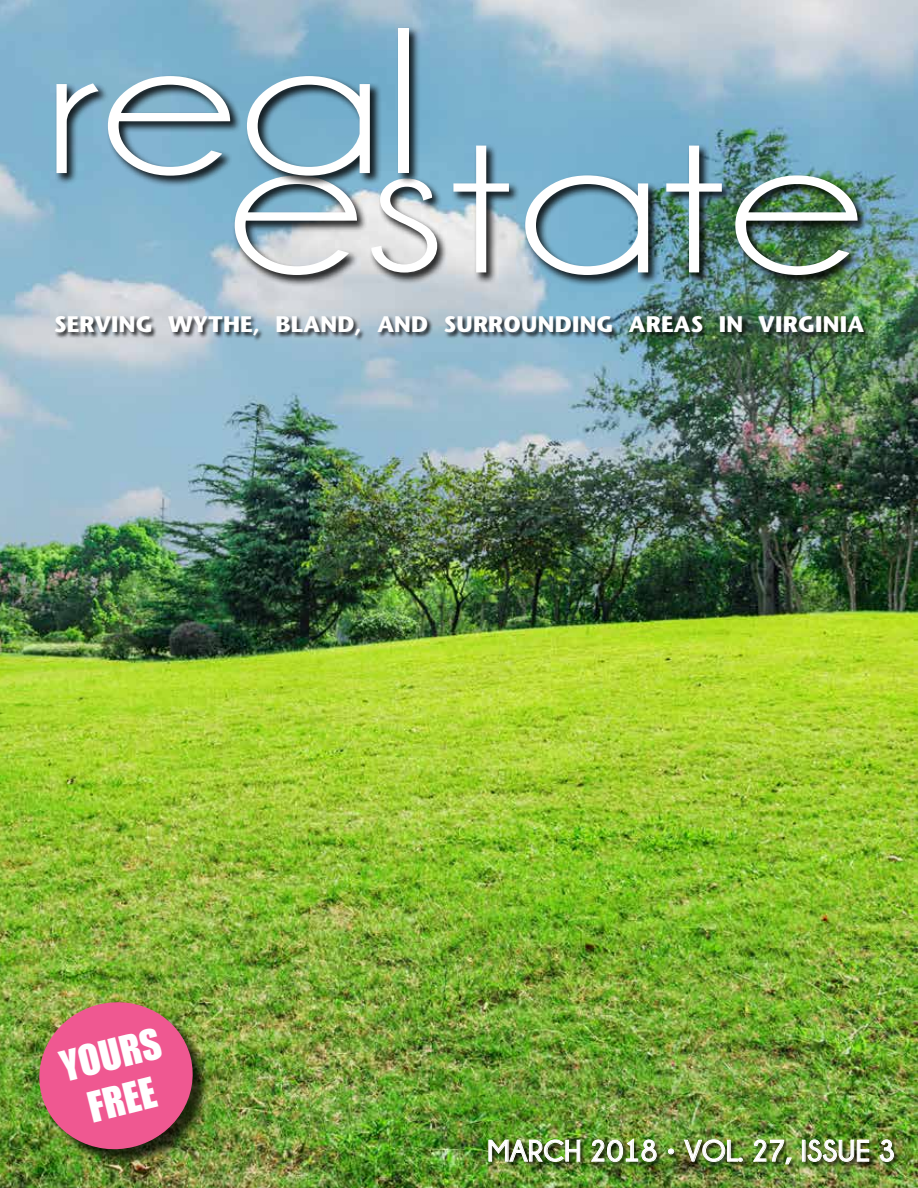
<style>
.page{position:relative;width:918px;height:1188px;background:#fff}
.page>*{position:absolute;margin:0;border:0;box-sizing:border-box;transform-origin:0 0}
.t1{font:210px "Champagne&Limousines";letter-spacing:.01em;color:#fff;scale:1.25 1}
.t2{font:38.85px/46.7px "Impact";color:#fff;text-align:center}
.t3{font:700 30px "Champagne&Limousines";letter-spacing:.01em;color:#fff}
.t4{font:700 22.5px "Stone Sans";letter-spacing:.01em;color:#fff}
</style>
<div class="page">
<img style="left:0;top:0;width:918px;height:1188px">
<div style="left:232px;top:144px;width:637px;height:143px;background:#000;opacity:.84"></div>
<div style="left:54px;top:26px;width:366px;height:162px;background:#000;opacity:.84"></div>
<div style="left:54px;top:315px;width:815px;height:27px;background:#000;opacity:.75"></div>
<div style="left:487px;top:1138px;width:413px;height:32px;background:#000;opacity:.75"></div>
<img style="left:488px;top:1139px;width:93px;height:23px">
<img style="left:590px;top:1138px;width:67px;height:24px">
<svg style="left:668px;top:1148px;width:6px;height:7px"></svg>
<svg style="left:684px;top:1139px;width:59px;height:23px"></svg>
<svg style="left:752px;top:1139px;width:40px;height:26px"></svg>
<div style="left:802px;top:1140px;width:3px;height:22px;border:1px solid #fff"></div>
<svg style="left:807px;top:1139px;width:63px;height:23px"></svg>
<svg style="left:879px;top:1139px;width:15px;height:23px"></svg>
<div style="left:42px;top:1005px;width:169px;height:163px;background:#000;opacity:.75"></div>
<img style="left:32px;top:994px;width:168px;height:163px">
<h1 class="t1" style="left:47px;top:-3px;width:302px">real</h1>
<h1 class="t1" style="left:228px;top:96px;width:509px">estate</h1>
<p class="t4" style="left:54px;top:310px;width:812px">SERVING WYTHE, BLAND, AND SURROUNDING AREAS IN VIRGINIA</p>
<h2 class="t2" style="left:55px;top:1043px;width:103px;rotate:-14deg">YOURS<br>FREE</h2>
<h3 class="t3" style="left:488px;top:1134px;width:409px">MARCH 2018 • VOL. 27, ISSUE 3</h3>
</div>
